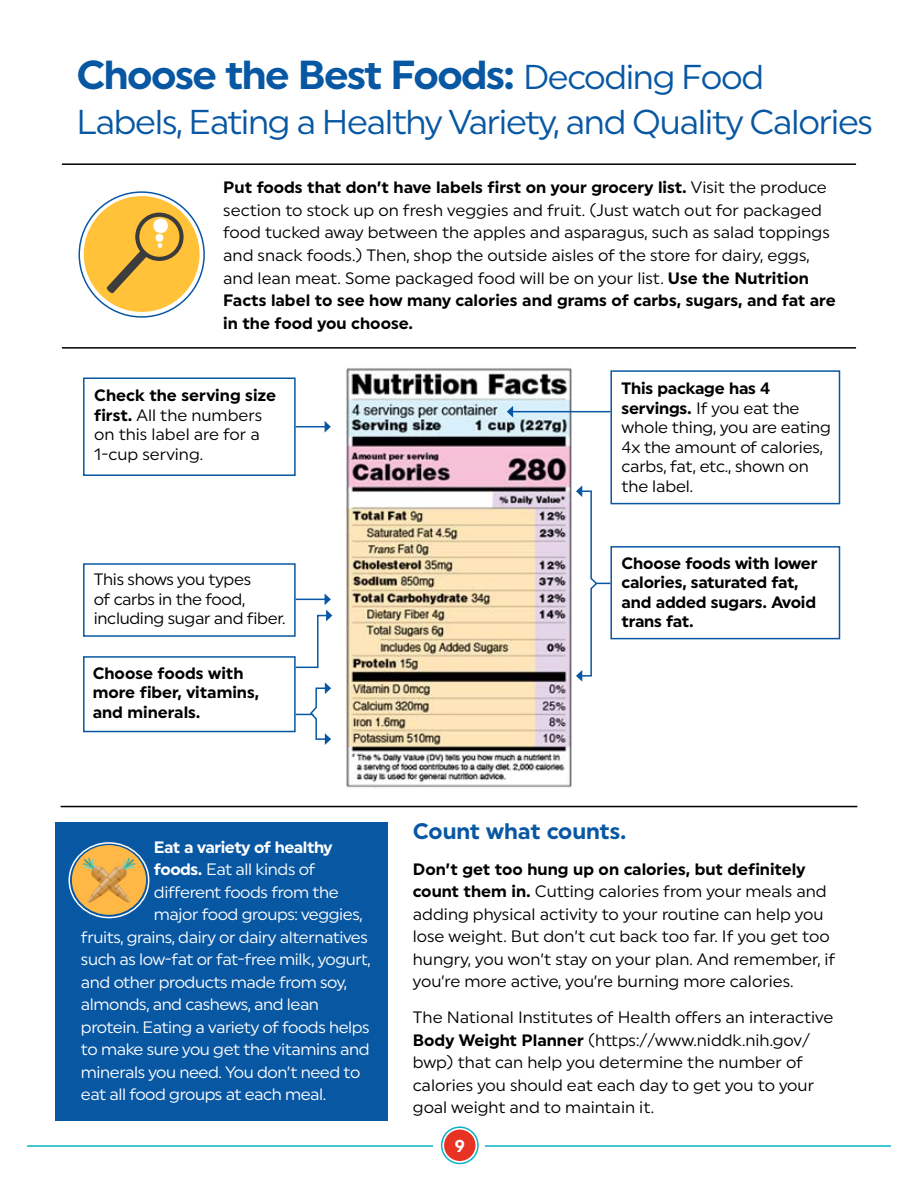
<style>
.page{position:relative;width:918px;height:1188px;background:#fff}
.page>*{position:absolute;margin:0;border:0;box-sizing:border-box;transform-origin:0 0}
.blue_h2_title_-2{font:700 40.5px "Uniform";letter-spacing:-.04em;color:#0857a3}
.blue_h2_title_-2-2{font:34.5px "Uniform";letter-spacing:-.04em;color:#0857a3}
.body_titles{font:700 22.5px "Uniform";color:#0857a3}
.t1{font:700 17.4px "Uniform";color:#fff}
.body_p_-_space{font:16.5px/22.5px "Uniform";color:#000}
.body_P{font:16.5px/22.5px "Uniform";color:#000}
.blue_call_out_box_p{font:16.5px "Uniform";letter-spacing:-.025em;color:#fff}
.nutrition_fact_boxes{font:16.5px/19.5px "Uniform";letter-spacing:-.01em;color:#000}
.nutrition_fact_boxes-2{font:700 16.5px/19.5px "Uniform";letter-spacing:-.01em;color:#000}
.blue_call_out_box_p-2{font:700 16.5px "Uniform";letter-spacing:-.025em;color:#fff}
.s1{font-weight:400;font-size:34.5px}
.s2{font-weight:700}
</style>
<div class="page">
<div style="left:444px;top:1130px;width:32px;height:31px;background:#e83324;border-radius:50%"></div>
<hr style="left:27px;top:1145px;width:406px;height:2px;background:#05b5c7">
<hr style="left:485px;top:1145px;width:406px;height:2px;background:#05b5c7">
<div style="left:441px;top:1126px;width:38px;height:38px;border:2px solid #05b5c7;border-radius:50%"></div>
<img style="left:345px;top:367px;width:227px;height:421px">
<div style="left:55px;top:822px;width:333px;height:299px;background:#0857a3"></div>
<div style="left:69px;top:842px;width:80px;height:76px;border:2px solid #fff;border-radius:50%"></div>
<div style="left:72px;top:845px;width:74px;height:70px;background:#ffb845;border-radius:50%"></div>
<svg style="left:83px;top:858px;width:52px;height:45px"></svg>
<hr style="left:61px;top:806px;width:796px;height:1px;background:#000">
<hr style="left:62px;top:163px;width:794px;height:2px;background:#000">
<hr style="left:62px;top:347px;width:794px;height:2px;background:#000">
<div style="left:84px;top:196px;width:116px;height:116px;background:#ffc238;border-radius:50%"></div>
<svg style="left:106px;top:212px;width:78px;height:82px"></svg>
<div style="left:610px;top:370px;width:230px;height:134px;border:2px solid #0857a3"></div>
<hr style="left:512px;top:411px;width:98px;height:1px;background:#0857a3">
<svg style="left:507px;top:406px;width:6px;height:12px"></svg>
<div style="left:83px;top:563px;width:213px;height:74px;border:2px solid #0857a3"></div>
<div style="left:83px;top:377px;width:213px;height:99px;border:2px solid #0857a3"></div>
<svg style="left:296px;top:421px;width:35px;height:12px"></svg>
<div style="left:83px;top:656px;width:213px;height:76px;border:2px solid #0857a3"></div>
<svg style="left:294px;top:593px;width:38px;height:76px"></svg>
<svg style="left:296px;top:682px;width:35px;height:63px"></svg>
<div style="left:610px;top:546px;width:230px;height:93px;border:2px solid #0857a3"></div>
<svg style="left:576px;top:485px;width:34px;height:197px"></svg>
<h2 class="blue_h2_title_-2" style="left:76px;top:51px;width:689px">Choose the Best Foods: <span class="s1">Decoding Food</span></h2>
<h2 class="blue_h2_title_-2-2" style="left:77px;top:102px;width:798px">Labels, Eating a Healthy Variety, and Quality Calories</h2>
<p class="body_P" style="left:223px;top:176px;width:614px"><span class="s2">Put foods that don’t have labels first on your grocery list.</span> Visit the produce section to stock up on fresh veggies and fruit. (Just watch out for packaged food tucked away between the apples and asparagus, such as salad toppings and snack foods.) Then, shop the outside aisles of the store for dairy, eggs, and lean meat. Some packaged food will be on your list. <span class="s2">Use the Nutrition Facts label to see how many calories and grams of carbs, sugars, and fat are in the food you choose.</span></p>
<p class="nutrition_fact_boxes" style="left:94px;top:385px;width:183px"><span class="s2">Check the serving size first.</span> All the numbers on this label are for a<br>1-cup serving.</p>
<p class="nutrition_fact_boxes" style="left:622px;top:378px;width:211px"><span class="s2">This package has 4 servings.</span> If you eat the whole thing, you are eating<br>4x the amount of calories, carbs, fat, etc., shown on the label.</p>
<p class="nutrition_fact_boxes" style="left:94px;top:569px;width:193px">This shows you types<br>of carbs in the food, including sugar and fiber.</p>
<p class="nutrition_fact_boxes-2" style="left:93px;top:663px;width:168px">Choose foods with more fiber, vitamins, and minerals.</p>
<p class="blue_call_out_box_p-2" style="left:154px;top:837px;width:180px">Eat a variety of healthy</p>
<p class="blue_call_out_box_p" style="left:154px;top:859px;width:163px"><span class="s2">foods.</span> Eat all kinds of</p>
<p class="blue_call_out_box_p" style="left:154px;top:882px;width:186px">different foods from the</p>
<p class="blue_call_out_box_p" style="left:154px;top:904px;width:210px">major food groups: veggies,</p>
<p class="blue_call_out_box_p" style="left:81px;top:927px;width:288px">fruits, grains, dairy or dairy alternatives</p>
<p class="blue_call_out_box_p" style="left:81px;top:949px;width:291px">such as low-fat or fat-free milk, yogurt,</p>
<p class="blue_call_out_box_p" style="left:81px;top:972px;width:267px">and other products made from soy,</p>
<p class="blue_call_out_box_p" style="left:81px;top:994px;width:240px">almonds, and cashews, and lean</p>
<p class="blue_call_out_box_p" style="left:81px;top:1017px;width:290px">protein. Eating a variety of foods helps</p>
<p class="blue_call_out_box_p" style="left:81px;top:1040px;width:290px">to make sure you get the vitamins and</p>
<p class="blue_call_out_box_p" style="left:81px;top:1062px;width:281px">minerals you need. You don’t need to</p>
<p class="blue_call_out_box_p" style="left:81px;top:1085px;width:247px">eat all food groups at each meal.</p>
<p class="nutrition_fact_boxes-2" style="left:622px;top:553px;width:197px">Choose foods with lower calories, saturated fat, and added sugars. Avoid trans fat.</p>
<p class="body_titles" style="left:413px;top:818px;width:215px">Count what counts.</p>
<p class="body_p_-_space" style="left:413px;top:858px;width:424px"><span class="s2">Don’t get too hung up on calories, but definitely count them in.</span> Cutting calories from your meals and adding physical activity to your routine can help you lose weight. But don’t cut back too far. If you get too hungry, you won’t stay on your plan. And remember, if you’re more active, you’re burning more calories.</p>
<p class="body_p_-_space" style="left:413px;top:1006px;width:422px">The National Institutes of Health offers an interactive <span class="s2">Body Weight Planner</span> (https://www.niddk.nih.gov/ bwp) that can help you determine the number of calories you should eat each day to get you to your goal weight and to maintain it.</p>
<p class="t1" style="left:454px;top:1135px;width:12px">9</p>
</div>
